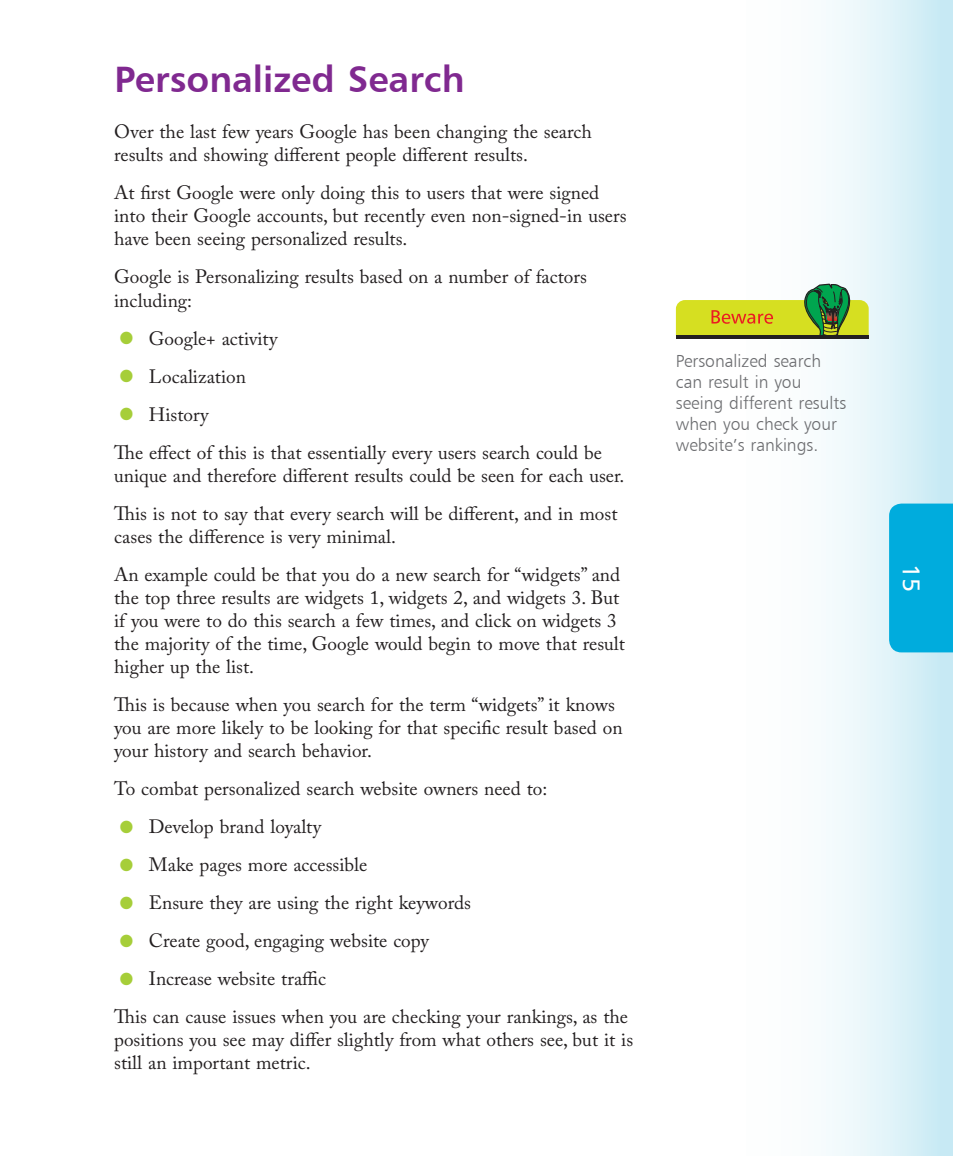
<style>
.page{position:relative;width:953px;height:1156px;background:#fff}
.page>*{position:absolute;margin:0;border:0;box-sizing:border-box;transform-origin:0 0}
.Heading{font:36.75px "Humanist 777 BT Bold B";color:#802990}
.t1{font:24.5px "Humanist 777 BT Roman B";color:#fff}
.Body_text{font:19.25px/23.1px "Adobe Caslon Pro";color:#231f20}
.inline_list{font:19.25px "Adobe Caslon Pro";color:#231f20}
.Icontext{font:17.5px/21px "Humanist 777 BT Light B";color:#6c6d70}
.s1{font-family:"Humanist 777 BT Roman B";font-size:42px;color:#a6ce39}
</style>
<div class="page">
<svg style="left:675px;top:0;width:277px;height:1156px"></svg>
<div style="left:889px;top:504px;width:63px;height:148px;background:#00acdd"></div>
<svg style="left:676px;top:283px;width:192px;height:57px"></svg>
<hr style="left:676px;top:335px;width:192px;height:3px;background:#231f20">
<p class="Heading" style="left:115px;top:56px;width:351px">Personalized Search</p>
<p class="Body_text" style="left:114px;top:120px;width:479px">Over the last few years Google has been changing the search results and showing different people different results.</p>
<p class="Body_text" style="left:114px;top:181px;width:514px">At first Google were only doing this to users that were signed into their Google accounts, but recently even non-signed-in users have been seeing personalized results.</p>
<p class="Body_text" style="left:114px;top:265px;width:474px">Google is Personalizing results based on a number of factors including:</p>
<p class="inline_list" style="left:114px;top:327px;width:165px"><span class="s1">•</span> Google+ activity</p>
<p class="inline_list" style="left:114px;top:365px;width:133px"><span class="s1">•</span> Localization</p>
<p class="inline_list" style="left:114px;top:403px;width:96px"><span class="s1">•</span> History</p>
<p class="Body_text" style="left:114px;top:440px;width:511px">The effect of this is that essentially every users search could be unique and therefore different results could be seen for each user.</p>
<p class="Body_text" style="left:114px;top:501px;width:505px">This is not to say that every search will be different, and in most cases the difference is very minimal.</p>
<p class="Body_text" style="left:114px;top:562px;width:512px">An example could be that you do a new search for “widgets” and the top three results are widgets 1, widgets 2, and widgets 3. But if you were to do this search a few times, and click on widgets 3 the majority of the time, Google would begin to move that result higher up the list.</p>
<p class="Body_text" style="left:114px;top:693px;width:510px">This is because when you search for the term “widgets” it knows you are more likely to be looking for that specific result based on your history and search behavior.</p>
<p class="Body_text" style="left:114px;top:777px;width:434px">To combat personalized search website owners need to:</p>
<p class="inline_list" style="left:114px;top:815px;width:208px"><span class="s1">•</span> Develop brand loyalty</p>
<p class="inline_list" style="left:114px;top:853px;width:255px"><span class="s1">•</span> Make pages more accessible</p>
<p class="inline_list" style="left:114px;top:891px;width:358px"><span class="s1">•</span> Ensure they are using the right keywords</p>
<p class="inline_list" style="left:114px;top:929px;width:316px"><span class="s1">•</span> Create good, engaging website copy</p>
<p class="inline_list" style="left:114px;top:967px;width:213px"><span class="s1">•</span> Increase website traffic</p>
<p class="Body_text" style="left:114px;top:1005px;width:520px">This can cause issues when you are checking your rankings, as the positions you see may differ slightly from what others see, but it is still an important metric.</p>
<p class="Icontext" style="left:676px;top:350px;width:172px">Personalized search can result in you seeing different results when you check your website’s rankings.</p>
<p class="t1" style="left:926px;top:564px;width:30px;rotate:90deg">15</p>
</div>
